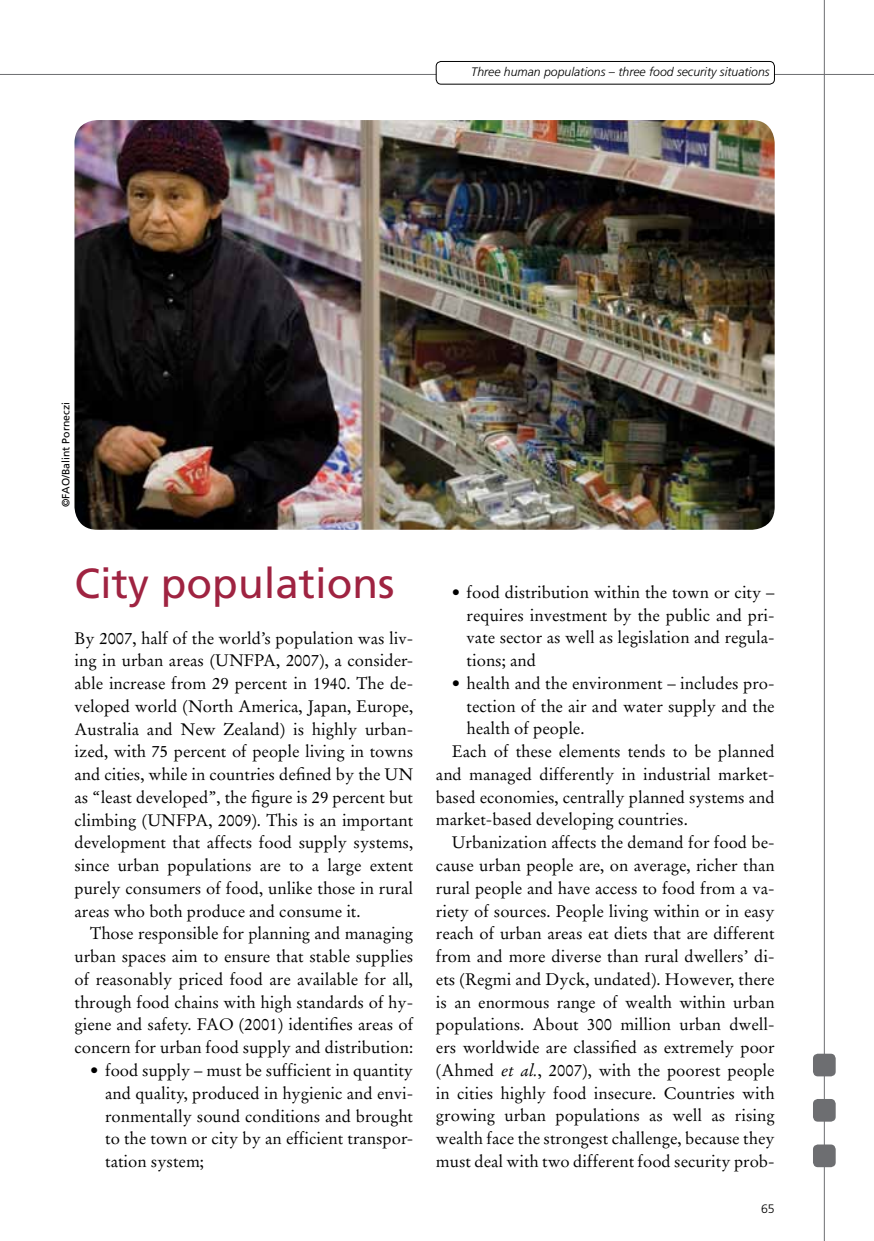
<style>
.page{position:relative;width:874px;height:1241px;background:#fff}
.page>*{position:absolute;margin:0;border:0;box-sizing:border-box;transform-origin:0 0}
.t1{font:42px "Frutiger LT Std";color:#9f2341}
.t2{font:16.62px/22.8px "Stempel Garamond LT Std";color:#000;text-align:justify}
.t3{font:italic 300 12.25px "Frutiger LT Std";color:#000}
.t4{font:300 12.25px "Frutiger LT Std";color:#000}
.t5{font:10.5px "Frutiger LT Std";color:#000}
.s1{font-style:italic}
</style>
<div class="page">
<hr style="left:0;top:74px;width:873px;height:1px;background:#6d6e71">
<hr style="left:823px;top:0;width:1px;height:1240px;background:#6d6e71">
<div style="left:812px;top:1053px;width:23px;height:23px;background:#6d6e71;border-radius:5px"></div>
<div style="left:812px;top:1098px;width:23px;height:23px;background:#6d6e71;border-radius:5px"></div>
<div style="left:812px;top:1144px;width:23px;height:22px;background:#6d6e71;border-radius:5px"></div>
<div style="left:436px;top:61px;width:338px;height:23px;background:#fff;border-radius:5px"></div>
<div style="left:436px;top:61px;width:338px;height:23px;border:1px solid #000;border-radius:5px"></div>
<img style="left:74px;top:120px;width:700px;height:409px">
<p class="t3" style="left:471px;top:65px;width:300px">Three human populations – three food security situations</p>
<p class="t5" style="left:60px;top:507px;width:106px;rotate:-90deg">©FAO/Balint Porneczi</p>
<h1 class="t1" style="left:74px;top:558px;width:321px">City populations</h1>
<p class="t2" style="left:74px;top:626px;width:340px">By 2007, half of the world’s population was liv&shy;ing in urban areas (UNFPA, 2007), a consider&shy;able increase from 29 percent in 1940. The de&shy;veloped world (North America, Japan, Europe, Australia and New Zealand) is highly urban&shy;ized, with 75 percent of people living in towns and cities, while in countries defined by the UN as “least developed”, the figure is 29 percent but climbing (UNFPA, 2009). This is an important development that affects food supply systems, since urban populations are to a large extent purely consumers of food, unlike those in rural areas who both produce and consume it.</p>
<p class="t2" style="left:74px;top:922px;width:340px;text-indent:16px">Those responsible for planning and managing urban spaces aim to ensure that stable supplies of reasonably priced food are available for all, through food chains with high standards of hy&shy;giene and safety. FAO (2001) identifies areas of concern for urban food supply and distribution:</p>
<p class="t2" style="left:105px;top:1058px;width:309px;text-indent:-15px">• food supply – must be sufficient in quantity and quality, produced in hygienic and envi&shy;ronmentally sound conditions and brought to the town or city by an efficient transpor&shy;tation system;</p>
<p class="t2" style="left:466px;top:581px;width:309px;text-indent:-15px">• food distribution within the town or city – requires investment by the public and pri&shy;vate sector as well as legislation and regula&shy;tions; and</p>
<p class="t2" style="left:451px;top:671px;width:324px">• health and the environment – includes pro-</p>
<p class="t2" style="left:466px;top:694px;width:309px">tection of the air and water supply and the</p>
<p class="t2" style="left:466px;top:717px;width:119px">health of people.</p>
<p class="t2" style="left:451px;top:740px;width:324px">Each of these elements tends to be planned</p>
<p class="t2" style="left:436px;top:762px;width:340px">and managed differently in industrial market-</p>
<p class="t2" style="left:436px;top:785px;width:340px">based economies, centrally planned systems and</p>
<p class="t2" style="left:436px;top:808px;width:253px">market-based developing countries.</p>
<p class="t2" style="left:451px;top:831px;width:324px">Urbanization affects the demand for food be-</p>
<p class="t2" style="left:436px;top:853px;width:340px">cause urban people are, on average, richer than</p>
<p class="t2" style="left:436px;top:876px;width:340px">rural people and have access to food from a va-</p>
<p class="t2" style="left:436px;top:899px;width:340px">riety of sources. People living within or in easy</p>
<p class="t2" style="left:436px;top:922px;width:340px">reach of urban areas eat diets that are different</p>
<p class="t2" style="left:436px;top:944px;width:340px">from and more diverse than rural dwellers’ di-</p>
<p class="t2" style="left:436px;top:967px;width:340px">ets (Regmi and Dyck, undated). However, there</p>
<p class="t2" style="left:436px;top:990px;width:340px">is an enormous range of wealth within urban</p>
<p class="t2" style="left:436px;top:1013px;width:340px">populations. About 300 million urban dwell-</p>
<p class="t2" style="left:436px;top:1035px;width:340px">ers worldwide are classified as extremely poor</p>
<p class="t2" style="left:436px;top:1058px;width:340px">(Ahmed <span class="s1">et al.</span>, 2007), with the poorest people</p>
<p class="t2" style="left:436px;top:1081px;width:340px">in cities highly food insecure. Countries with</p>
<p class="t2" style="left:436px;top:1104px;width:340px">growing urban populations as well as rising</p>
<p class="t2" style="left:436px;top:1126px;width:340px">wealth face the strongest challenge, because they</p>
<p class="t2" style="left:436px;top:1149px;width:340px">must deal with two different food security prob-</p>
<p class="t4" style="left:760px;top:1201px;width:15px">65</p>
</div>
